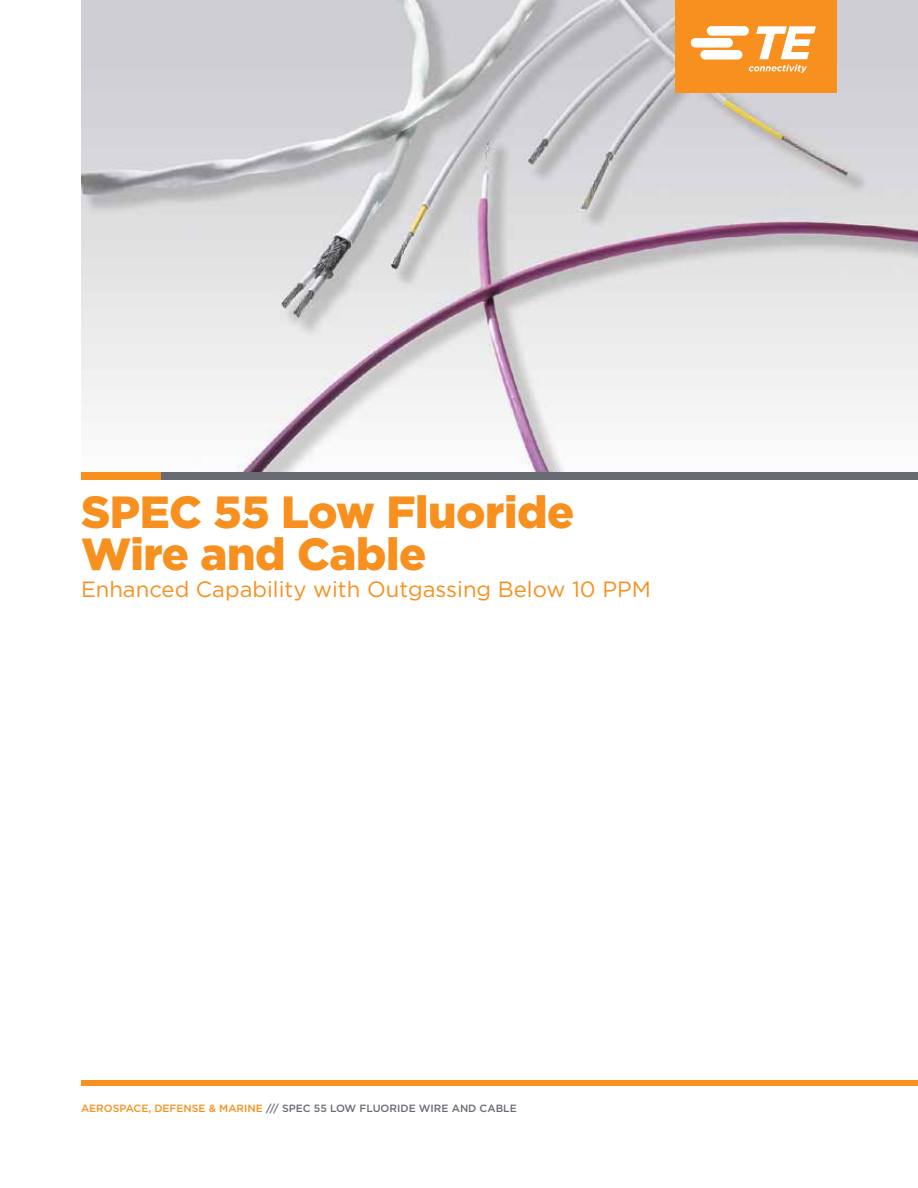
<style>
.page{position:relative;width:918px;height:1188px;background:#fff}
.page>*{position:absolute;margin:0;border:0;box-sizing:border-box;transform-origin:0 0}
.t1{font:900 45px/42px "Gotham";letter-spacing:-.01em;color:#f7901e}
.t2{font:22.05px "Gotham";color:#f7901e}
.t3{font:500 10.5px "Gotham";color:#696b73}
.s1{color:#f7901e}
</style>
<div class="page">
<img style="left:81px;top:0;width:837px;height:472px">
<div style="left:675px;top:0;width:162px;height:93px;background:#f7901e"></div>
<svg style="left:691px;top:26px;width:125px;height:47px"></svg>
<div style="left:81px;top:1080px;width:837px;height:6px;background:#f7901e"></div>
<div style="left:160px;top:472px;width:758px;height:8px;background:#696b73"></div>
<div style="left:81px;top:472px;width:79px;height:8px;background:#f7901e"></div>
<h1 class="t1" style="left:81px;top:491px;width:495px">SPEC 55 Low Fluoride<br>Wire and Cable</h1>
<h2 class="t2" style="left:81px;top:575px;width:571px">Enhanced Capability with Outgassing Below 10 PPM</h2>
<p class="t3" style="left:81px;top:1102px;width:437px"><span class="s1">AEROSPACE, DEFENSE &amp; MARINE</span> /// SPEC 55 LOW FLUORIDE WIRE AND CABLE</p>
</div>
